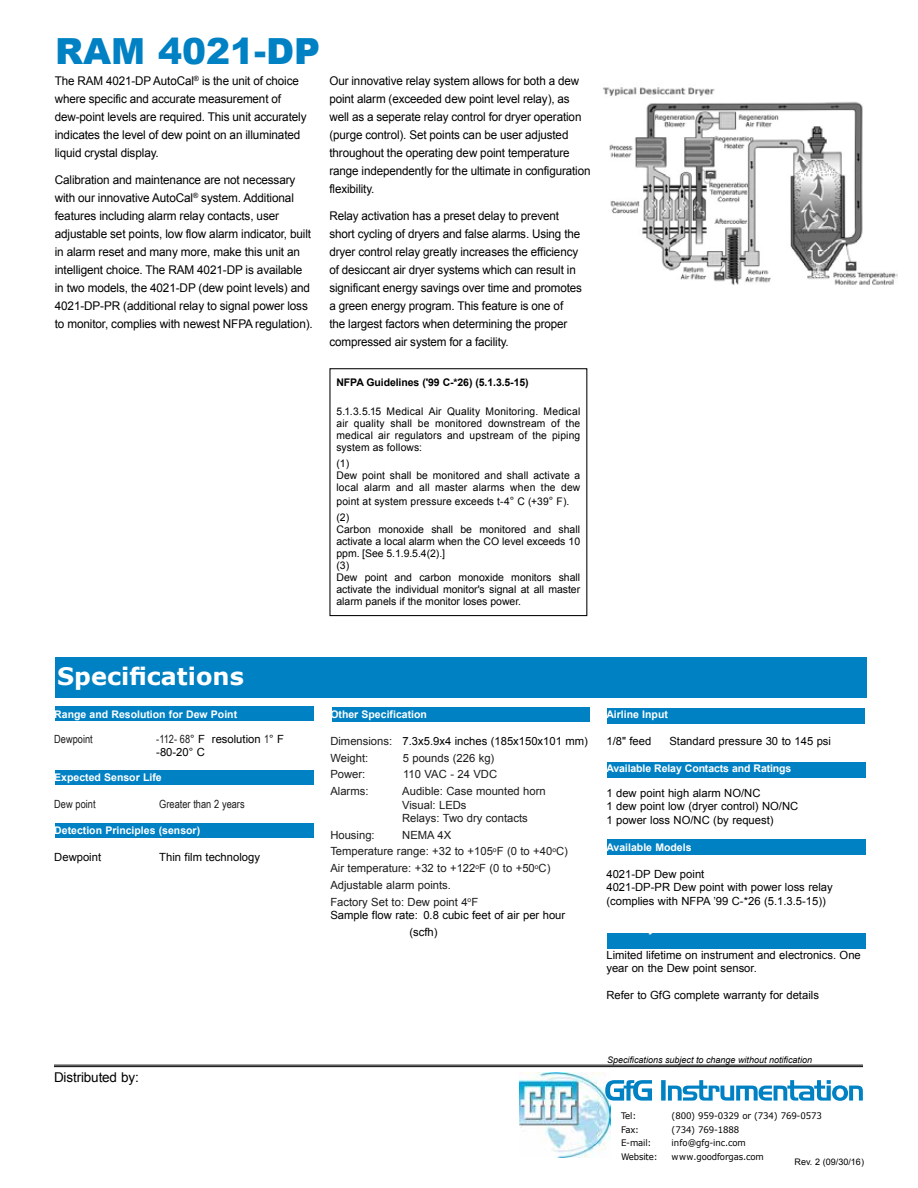
<style>
.page{position:relative;width:918px;height:1188px;background:#fff}
.page>*{position:absolute;margin:0;border:0;box-sizing:border-box;transform-origin:0 0}
.t1{font:900 36px "Arial";color:#0081c3}
.t2{font:700 24px "Verdana";color:#fff}
.t3{font:13.5px "Arial";letter-spacing:-.01em;color:#000}
.t4{font:12px/18px "Arial";letter-spacing:-.01em;color:#000}
.t5{font:11.25px/13.5px "Arial";color:#000}
.t6{font:11.25px/16.8px "Arial";color:#1c1c1c}
.t7{font:11.25px "Arial Narrow";color:#1c1c1c}
.t8{font:10.5px/12px "Arial";color:#000}
.t9{font:700 10.5px "Arial";color:#fff}
.t10{font:700 10.5px "Arial";letter-spacing:-.01em;color:#000}
.t11{font:9px "Verdana";letter-spacing:-.015em;color:#000;scale:.95 1}
.t12{font:italic 9px "Arial";color:#000}
.t13{font:9px "Arial";color:#000}
.s1{font-size:11.25px}
.s2{font-family:"Arial Narrow";color:#1c1c1c}
.s3{color:#1c1c1c}
</style>
<div class="page">
<div style="left:608px;top:839px;width:258px;height:16px;background:#0081c3"></div>
<div style="left:329px;top:368px;width:258px;height:248px;border:1px solid #000"></div>
<div style="left:55px;top:823px;width:258px;height:15px;background:#0081c3"></div>
<div style="left:608px;top:708px;width:257px;height:16px;background:#0081c3"></div>
<div style="left:55px;top:770px;width:258px;height:15px;background:#0081c3"></div>
<hr style="left:54px;top:1065px;width:809px;height:1px;background:#000">
<hr style="left:54px;top:1066px;width:809px;height:1px;background:#000">
<img style="left:519px;top:1073px;width:91px;height:84px">
<svg style="left:605px;top:1080px;width:258px;height:21px"></svg>
<div style="left:55px;top:657px;width:811px;height:40px;background:#0081c3"></div>
<div style="left:55px;top:706px;width:258px;height:15px;background:#0081c3"></div>
<div style="left:607px;top:933px;width:258px;height:16px;background:#0081c3"></div>
<div style="left:608px;top:762px;width:258px;height:15px;background:#0081c3"></div>
<div style="left:332px;top:707px;width:257px;height:15px;background:#0081c3"></div>
<img style="left:603px;top:87px;width:294px;height:198px">
<h1 class="t1" style="left:55px;top:25px;width:267px">RAM 4021-DP</h1>
<p class="t4" style="left:55px;top:72px;width:253px">The RAM 4021-DP AutoCal<sup>®</sup> is the unit of choice where specific and accurate measurement of dew-point levels are required. This unit accurately indicates the level of dew point on an illuminated liquid crystal display.</p>
<p class="t4" style="left:55px;top:171px;width:260px">Calibration and maintenance are not necessary with our innovative AutoCal<sup>®</sup> system. Additional features including alarm relay contacts, user adjustable set points, low flow alarm indicator, built in alarm reset and many more, make this unit an intelligent choice. The RAM 4021-DP is available in two models, the 4021-DP (dew point levels) and 4021-DP-PR (additional relay to signal power loss to monitor, complies with newest NFPA regulation).</p>
<p class="t4" style="left:329px;top:72px;width:263px">Our innovative relay system allows for both a dew point alarm (exceeded dew point level relay), as well as a seperate relay control for dryer operation (purge control). Set points can be user adjusted throughout the operating dew point temperature range independently for the ultimate in configuration flexibility.</p>
<p class="t4" style="left:329px;top:207px;width:254px">Relay activation has a preset delay to prevent short cycling of dryers and false alarms. Using the dryer control relay greatly increases the efficiency of desiccant air dryer systems which can result in significant energy savings over time and promotes a green energy program. This feature is one of the largest factors when determining the proper compressed air system for a facility.</p>
<p class="t10" style="left:336px;top:376px;width:194px">NFPA Guidelines ('99 C-*26) (5.1.3.5-15)</p>
<p class="t8" style="left:336px;top:405px;width:245px;text-align:justify">5.1.3.5.15 Medical Air Quality Monitoring. Medical air quality shall be monitored downstream of the medical air regulators and upstream of the piping system as follows:</p>
<p class="t8" style="left:336px;top:458px;width:245px">(1)<br>Dew point shall be monitored and shall activate a local alarm and all master alarms when the dew</p>
<p class="t8" style="left:336px;top:493px;width:234px;line-height:16.5px">point at system pressure exceeds t-4<span class="s1">°</span> C (+39<span class="s1">°</span> F). (2)</p>
<p class="t8" style="left:336px;top:524px;width:245px">Carbon monoxide shall be monitored and shall activate a local alarm when the CO level exceeds 10 ppm. [See 5.1.9.5.4(2).]<br>(3)<br>Dew point and carbon monoxide monitors shall activate the individual monitor's signal at all master alarm panels if the monitor loses power.</p>
<h2 class="t2" style="left:57px;top:659px;width:188px">Specifications</h2>
<p class="t9" style="left:54px;top:707px;width:184px">Range and Resolution for Dew Point</p>
<p class="t7" style="left:54px;top:731px;width:40px">Dewpoint</p>
<p class="t5" style="left:156px;top:732px;width:129px"><span class="s2">-112- 68</span>° F resolution <span class="s2">1</span>° F -80-20° C</p>
<p class="t9" style="left:54px;top:770px;width:109px">Expected Sensor Life</p>
<p class="t7" style="left:54px;top:796px;width:43px">Dew point</p>
<p class="t7" style="left:159px;top:796px;width:87px">Greater than 2 years</p>
<p class="t9" style="left:54px;top:823px;width:147px">Detection Principles (sensor)</p>
<p class="t5" style="left:54px;top:850px;width:48px">Dewpoint</p>
<p class="t5" style="left:159px;top:850px;width:102px">Thin film technology</p>
<p class="t3" style="left:54px;top:1068px;width:86px">Distributed by:</p>
<p class="t9" style="left:330px;top:707px;width:98px">Other Specification</p>
<p class="t5" style="left:330px;top:733px;width:259px;line-height:16.8px"><span class="s3">Dimensions:</span> 7.3x5.9x4 inches (185x150x101 mm)<br><span class="s3">Weight:</span></p>
<p class="t6" style="left:403px;top:749px;width:93px">5 pounds (226 kg)</p>
<p class="t6" style="left:330px;top:766px;width:37px">Power:</p>
<p class="t6" style="left:403px;top:766px;width:96px">110 VAC - 24 VDC</p>
<p class="t6" style="left:330px;top:783px;width:40px">Alarms:</p>
<p class="t6" style="left:402px;top:784px;width:145px;line-height:13.5px">Audible: Case mounted horn<br>Visual: LEDs<br>Relays: Two dry contacts</p>
<p class="t6" style="left:330px;top:827px;width:46px">Housing:</p>
<p class="t6" style="left:330px;top:827px;width:239px;text-indent:72px">NEMA 4X<br>Temperature range: +32 to +105<sup>o</sup>F (0 to +40<sup>o</sup>C)<br>Air temperature: +32 to +122<sup>o</sup>F (0 to +50<sup>o</sup>C)<br>Adjustable alarm points.<br>Factory Set to: Dew point 4<sup>o</sup>F</p>
<p class="t5" style="left:410px;top:907px;width:157px;line-height:16.8px;text-indent:-79px">Sample flow rate: 0.8 cubic feet of air per hour (scfh)</p>
<p class="t9" style="left:606px;top:707px;width:63px">Airline Input</p>
<p class="t5" style="left:606px;top:734px;width:46px">1/8" feed</p>
<p class="t5" style="left:669px;top:734px;width:163px">Standard pressure 30 to 145 psi</p>
<p class="t9" style="left:606px;top:761px;width:186px">Available Relay Contacts and Ratings</p>
<p class="t5" style="left:606px;top:786px;width:193px">1 dew point high alarm NO/NC<br>1 dew point low (dryer control) NO/NC<br>1 power loss NO/NC (by request)</p>
<p class="t9" style="left:606px;top:840px;width:87px">Available Models</p>
<p class="t5" style="left:606px;top:867px;width:228px">4021-DP Dew point<br>4021-DP-PR Dew point with power loss relay (complies with NFPA ’99 C-*26 (5.1.3.5-15))</p>
<p class="t5" style="left:606px;top:948px;width:256px">Limited lifetime on instrument and electronics. One year on the Dew point sensor.</p>
<p class="t5" style="left:606px;top:989px;width:214px">Refer to GfG complete warranty for details</p>
<p class="t12" style="left:607px;top:1054px;width:207px">Specifications subject to change without notification</p>
<p class="t11" style="left:621px;top:1110px;width:18px">Tel:</p>
<p class="t11" style="left:672px;top:1110px;width:160px">(800) 959-0329 or (734) 769-0573</p>
<p class="t11" style="left:621px;top:1123px;width:21px">Fax:</p>
<p class="t11" style="left:672px;top:1123px;width:73px">(734) 769-1888</p>
<p class="t11" style="left:621px;top:1137px;width:34px">E-mail:</p>
<p class="t11" style="left:672px;top:1137px;width:80px">info@gfg-inc.com</p>
<p class="t11" style="left:621px;top:1150px;width:40px">Website:</p>
<p class="t11" style="left:672px;top:1150px;width:99px">www.goodforgas.com</p>
<p class="t13" style="left:795px;top:1156px;width:71px">Rev. 2 (09/30/16)</p>
</div>
